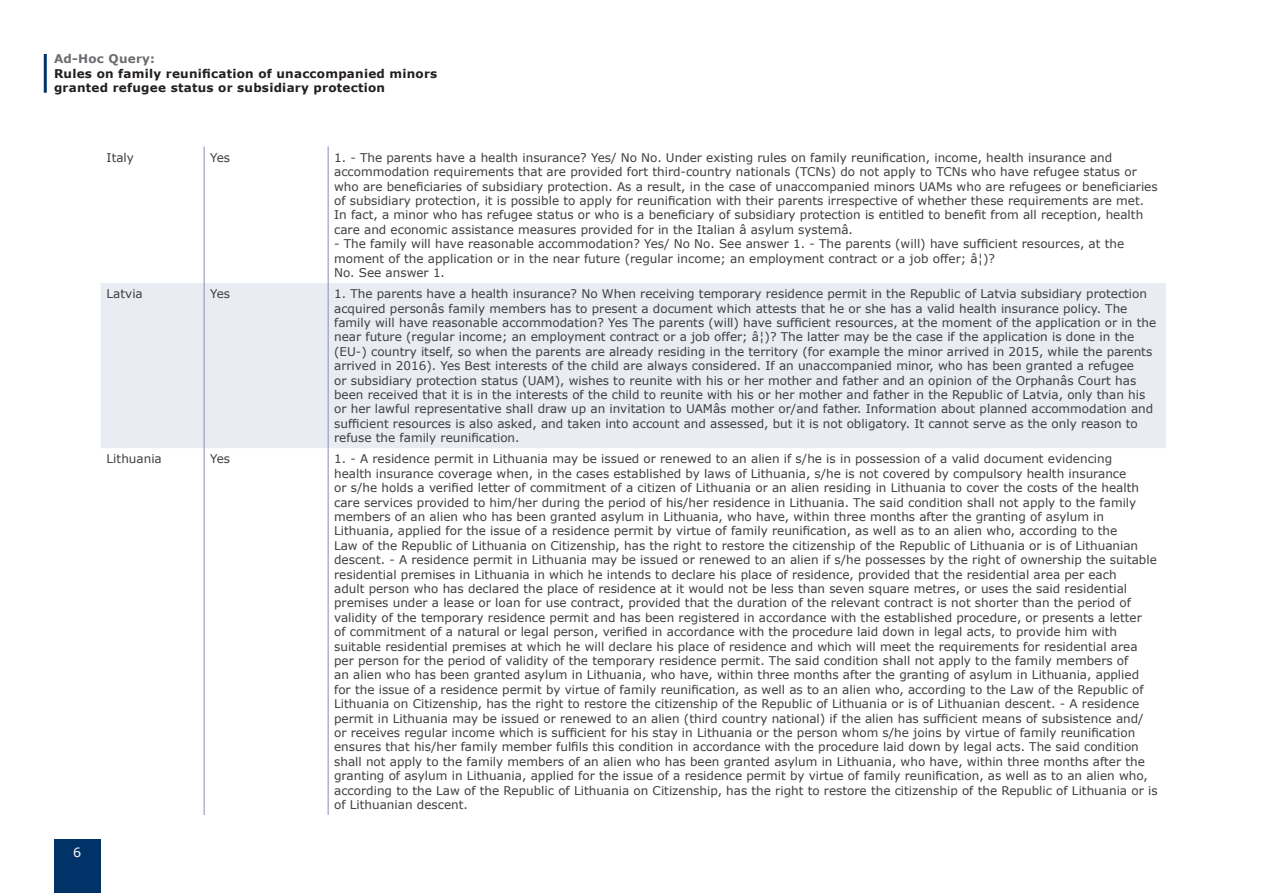
<style>
.page{position:relative;width:1263px;height:893px;background:#fff}
.page>*{position:absolute;margin:0;border:0;box-sizing:border-box;transform-origin:0 0}
.t1{font:12.75px "Verdana";color:#fff}
.Tabeller_innehåll{font:12px/14.4px "Verdana";color:#3e3e3f}
.t2{font:700 12px/14.4px "Verdana";letter-spacing:.02em;color:#231f20}
.t3{font:700 12px "Verdana";letter-spacing:.02em;color:#6c6d70}
</style>
<div class="page">
<div style="left:54px;top:839px;width:47px;height:54px;background:#013368"></div>
<hr style="left:44px;top:54px;width:3px;height:39px;background:#013368">
<div style="left:101px;top:283px;width:1065px;height:165px;background:#eaecf3"></div>
<hr style="left:204px;top:147px;width:1px;height:136px;background:#858fb1">
<hr style="left:328px;top:147px;width:1px;height:136px;background:#858fb1">
<hr style="left:204px;top:283px;width:1px;height:165px;background:#858fb1">
<hr style="left:328px;top:283px;width:1px;height:165px;background:#858fb1">
<hr style="left:204px;top:448px;width:1px;height:367px;background:#858fb1">
<hr style="left:328px;top:448px;width:1px;height:367px;background:#858fb1">
<p class="t3" style="left:54px;top:50px;width:103px">Ad-Hoc Query:</p>
<p class="t2" style="left:54px;top:66px;width:385px">Rules on family reunification of unaccompanied minors granted refugee status or subsidiary protection</p>
<p class="t1" style="left:73px;top:844px;width:10px">6</p>
<p class="Tabeller_innehåll" style="left:107px;top:150px;width:29px">Italy</p>
<p class="Tabeller_innehåll" style="left:210px;top:150px;width:22px">Yes</p>
<p class="Tabeller_innehåll" style="left:334px;top:150px;width:825px">1. - The parents have a health insurance? Yes/ No No. Under existing rules on family reunification, income, health insurance and accommodation requirements that are provided fort third-country nationals (TCNs) do not apply to TCNs who have refugee status or who are beneficiaries of subsidiary protection. As a result, in the case of unaccompanied minors UAMs who are refugees or beneficiaries of subsidiary protection, it is possible to apply for reunification with their parents irrespective of whether these requirements are met.<br>In fact, a minor who has refugee status or who is a beneficiary of subsidiary protection is entitled to benefit from all reception, health care and economic assistance measures provided for in the Italian â asylum systemâ.</p>
<p class="Tabeller_innehåll" style="left:334px;top:236px;width:792px">- The family will have reasonable accommodation? Yes/ No No. See answer 1. - The parents (will) have sufficient resources, at the moment of the application or in the near future (regular income; an employment contract or a job offer; â¦)?</p>
<p class="Tabeller_innehåll" style="left:334px;top:265px;width:112px">No. See answer 1.</p>
<p class="Tabeller_innehåll" style="left:107px;top:286px;width:38px">Latvia</p>
<p class="Tabeller_innehåll" style="left:210px;top:286px;width:22px">Yes</p>
<p class="Tabeller_innehåll" style="left:334px;top:286px;width:823px">1. The parents have a health insurance? No When receiving temporary residence permit in the Republic of Latvia subsidiary protection acquired personâs family members has to present a document which attests that he or she has a valid health insurance policy. The family will have reasonable accommodation? Yes The parents (will) have sufficient resources, at the moment of the application or in the near future (regular income; an employment contract or a job offer; â¦)? The latter may be the case if the application is done in the (EU-) country itself, so when the parents are already residing in the territory (for example the minor arrived in 2015, while the parents arrived in 2016). Yes Best interests of the child are always considered. If an unaccompanied minor, who has been granted a refugee<br>or subsidiary protection status (UAM), wishes to reunite with his or her mother and father and an opinion of the Orphanâs Court has been received that it is in the interests of the child to reunite with his or her mother and father in the Republic of Latvia, only than his or her lawful representative shall draw up an invitation to UAMâs mother or/and father. Information about planned accommodation and sufficient resources is also asked, and taken into account and assessed, but it is not obligatory. It cannot serve as the only reason to refuse the family reunification.</p>
<p class="Tabeller_innehåll" style="left:107px;top:452px;width:57px">Lithuania</p>
<p class="Tabeller_innehåll" style="left:210px;top:452px;width:22px">Yes</p>
<p class="Tabeller_innehåll" style="left:334px;top:452px;width:825px">1. - A residence permit in Lithuania may be issued or renewed to an alien if s/he is in possession of a valid document evidencing<br>health insurance coverage when, in the cases established by laws of Lithuania, s/he is not covered by compulsory health insurance<br>or s/he holds a verified letter of commitment of a citizen of Lithuania or an alien residing in Lithuania to cover the costs of the health care services provided to him/her during the period of his/her residence in Lithuania. The said condition shall not apply to the family members of an alien who has been granted asylum in Lithuania, who have, within three months after the granting of asylum in Lithuania, applied for the issue of a residence permit by virtue of family reunification, as well as to an alien who, according to the<br>Law of the Republic of Lithuania on Citizenship, has the right to restore the citizenship of the Republic of Lithuania or is of Lithuanian descent. - A residence permit in Lithuania may be issued or renewed to an alien if s/he possesses by the right of ownership the suitable residential premises in Lithuania in which he intends to declare his place of residence, provided that the residential area per each<br>adult person who has declared the place of residence at it would not be less than seven square metres, or uses the said residential premises under a lease or loan for use contract, provided that the duration of the relevant contract is not shorter than the period of validity of the temporary residence permit and has been registered in accordance with the established procedure, or presents a letter<br>of commitment of a natural or legal person, verified in accordance with the procedure laid down in legal acts, to provide him with suitable residential premises at which he will declare his place of residence and which will meet the requirements for residential area per person for the period of validity of the temporary residence permit. The said condition shall not apply to the family members of<br>an alien who has been granted asylum in Lithuania, who have, within three months after the granting of asylum in Lithuania, applied for the issue of a residence permit by virtue of family reunification, as well as to an alien who, according to the Law of the Republic of Lithuania on Citizenship, has the right to restore the citizenship of the Republic of Lithuania or is of Lithuanian descent. - A residence permit in Lithuania may be issued or renewed to an alien (third country national) if the alien has sufficient means of subsistence and/ or receives regular income which is sufficient for his stay in Lithuania or the person whom s/he joins by virtue of family reunification ensures that his/her family member fulfils this condition in accordance with the procedure laid down by legal acts. The said condition shall not apply to the family members of an alien who has been granted asylum in Lithuania, who have, within three months after the granting of asylum in Lithuania, applied for the issue of a residence permit by virtue of family reunification, as well as to an alien who, according to the Law of the Republic of Lithuania on Citizenship, has the right to restore the citizenship of the Republic of Lithuania or is of Lithuanian descent.</p>
</div>
